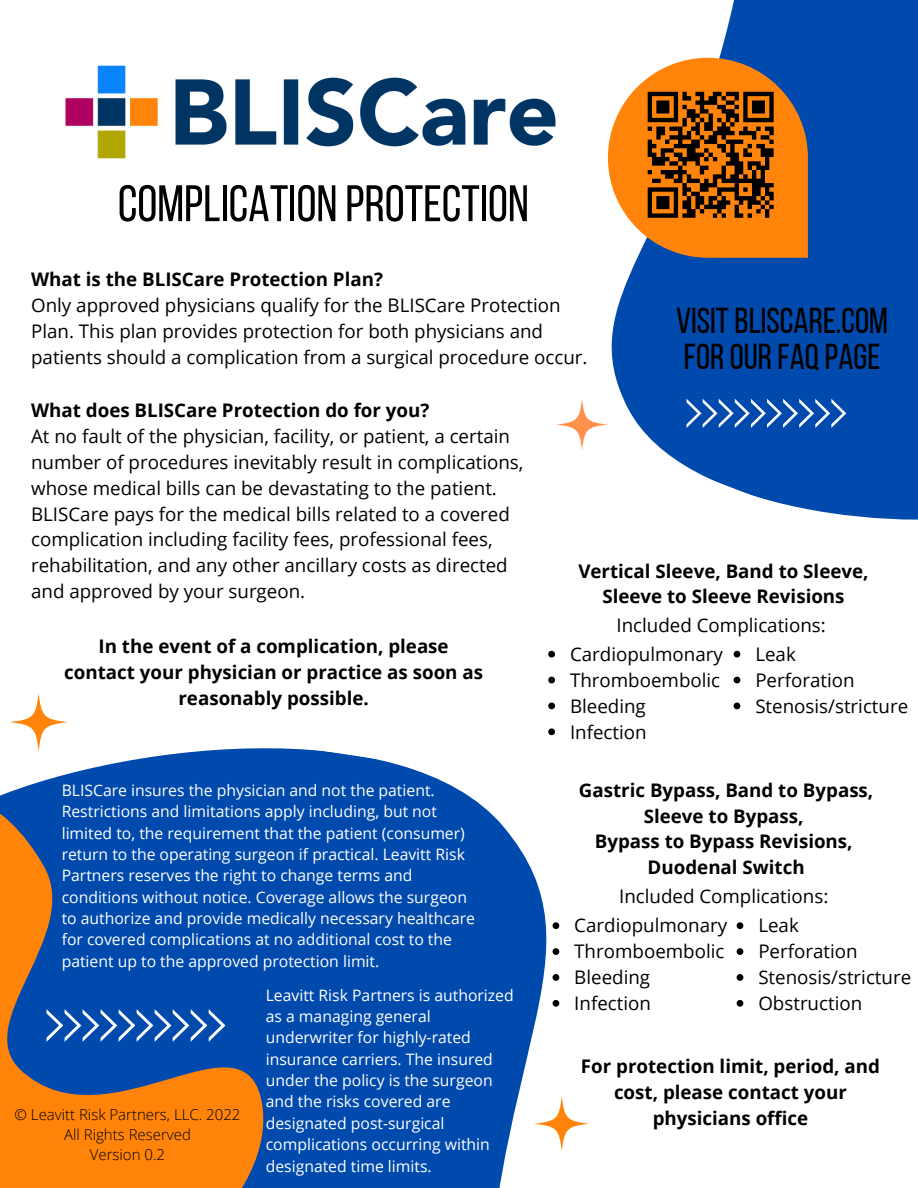
<style>
.page{position:relative;width:918px;height:1188px;background:#fff}
.page>*{position:absolute;margin:0;border:0;box-sizing:border-box;transform-origin:0 0}
.t1{font:51.3px "Bebas Neue";color:#000}
.t2{font:36px/36px "Bebas Neue";color:#000}
.t3{font:18.75px/25.8px "Open Sans";color:#000}
.t4{font:700 18.75px/25.8px "Open Sans";color:#000;text-align:center}
.t5{font:15.75px/21.3px "Open Sans";color:#fff}
.t6{font:300 15px/20.2px "Open Sans";color:#000;text-align:center}
</style>
<div class="page">
<svg style="left:607px;top:0;width:311px;height:520px;fill:#004aad"></svg>
<svg style="left:84px;top:709px;width:476px;height:479px;fill:#004aad"></svg>
<svg style="left:0;top:770px;width:275px;height:418px;background:#545e79"></svg>
<svg style="left:687px;top:399px;width:159px;height:29px;background:#346fbd"></svg>
<svg style="left:47px;top:1009px;width:178px;height:33px;background:#336ebd"></svg>
<svg style="left:9px;top:693px;width:59px;height:58px"></svg>
<svg style="left:534px;top:1096px;width:55px;height:55px"></svg>
<svg style="left:556px;top:399px;width:52px;height:51px"></svg>
<svg style="left:608px;top:58px;width:200px;height:200px;background:#ba732d"></svg>
<svg style="left:548px;top:651px;width:7px;height:7px"></svg>
<svg style="left:548px;top:677px;width:7px;height:6px"></svg>
<svg style="left:548px;top:703px;width:7px;height:6px"></svg>
<svg style="left:548px;top:728px;width:7px;height:7px"></svg>
<svg style="left:734px;top:651px;width:6px;height:7px"></svg>
<svg style="left:734px;top:677px;width:6px;height:6px"></svg>
<svg style="left:734px;top:703px;width:6px;height:6px"></svg>
<svg style="left:737px;top:922px;width:6px;height:7px"></svg>
<svg style="left:737px;top:948px;width:6px;height:7px"></svg>
<svg style="left:737px;top:974px;width:6px;height:7px"></svg>
<svg style="left:737px;top:1000px;width:6px;height:7px"></svg>
<svg style="left:553px;top:922px;width:6px;height:7px"></svg>
<svg style="left:553px;top:948px;width:6px;height:7px"></svg>
<svg style="left:553px;top:974px;width:6px;height:7px"></svg>
<svg style="left:553px;top:1000px;width:6px;height:7px"></svg>
<img style="left:65px;top:65px;width:491px;height:94px">
<h1 class="t1" style="left:118px;top:183px;width:413px">COMPLICATION PROTECTION</h1>
<p class="t4" style="left:31px;top:266px;width:353px">What is the BLISCare Protection Plan?</p>
<p class="t3" style="left:31px;top:292px;width:558px">Only approved physicians qualify for the BLISCare Protection<br>Plan. This plan provides protection for both physicians and patients should a complication from a surgical procedure occur.</p>
<p class="t4" style="left:31px;top:397px;width:400px">What does BLISCare Protection do for you?</p>
<p class="t3" style="left:31px;top:423px;width:494px">At no fault of the physician, facility, or patient, a certain number of procedures inevitably result in complications, whose medical bills can be devastating to the patient.<br>BLISCare pays for the medical bills related to a covered complication including facility fees, professional fees, rehabilitation, and any other ancillary costs as directed and approved by your surgeon.</p>
<h2 class="t2" style="left:676px;top:306px;width:213px">VISITBLISCARE.COM<br>FOR OUR FAQ PAGE</h2>
<p class="t4" style="left:578px;top:558px;width:292px;line-height:25.3px">Vertical Sleeve, Band to Sleeve,<br>Sleeve to Sleeve Revisions</p>
<p class="t4" style="left:64px;top:633px;width:420px">In the event of a complication, please contact your physician or practice as soon as reasonably possible.</p>
<p class="t5" style="left:62px;top:779px;width:415px">BLISCare insures the physician and not the patient.<br>Restrictions and limitations apply including, but not limited to, the requirement that the patient (consumer) return to the operating surgeon if practical. Leavitt Risk Partners reserves the right to change terms and conditions without notice. Coverage allows the surgeon to authorize and provide medically necessary healthcare for covered complications at no additional cost to the patient up to the approved protection limit.</p>
<p class="t6" style="left:15px;top:1104px;width:227px">© Leavitt Risk Partners, LLC. 2022<br>All Rights Reserved<br>Version 0.2</p>
<p class="t5" style="left:266px;top:984px;width:250px">Leavitt Risk Partners is authorized as a managing general underwriter for highly-rated insurance carriers. The insured under the policy is the surgeon and the risks covered are designated post-surgical complications occurring within designated time limits.</p>
<p class="t3" style="left:617px;top:612px;width:211px">Included Complications:</p>
<p class="t3" style="left:570px;top:641px;width:154px">Cardiopulmonary<br>Thromboembolic<br>Bleeding<br>Infection</p>
<p class="t3" style="left:755px;top:641px;width:154px">Leak<br>Perforation<br>Stenosis/stricture</p>
<p class="t4" style="left:579px;top:776px;width:296px">Gastric Bypass, Band to Bypass,<br>Sleeve to Bypass,<br>Bypass to Bypass Revisions,<br>Duodenal Switch</p>
<p class="t3" style="left:619px;top:883px;width:211px">Included Complications:</p>
<p class="t3" style="left:574px;top:912px;width:154px">Cardiopulmonary<br>Thromboembolic<br>Bleeding<br>Infection</p>
<p class="t3" style="left:758px;top:912px;width:154px">Leak<br>Perforation<br>Stenosis/stricture<br>Obstruction</p>
<p class="t4" style="left:581px;top:1053px;width:301px">For protection limit, period, and cost, please contact your physicians office</p>
</div>
